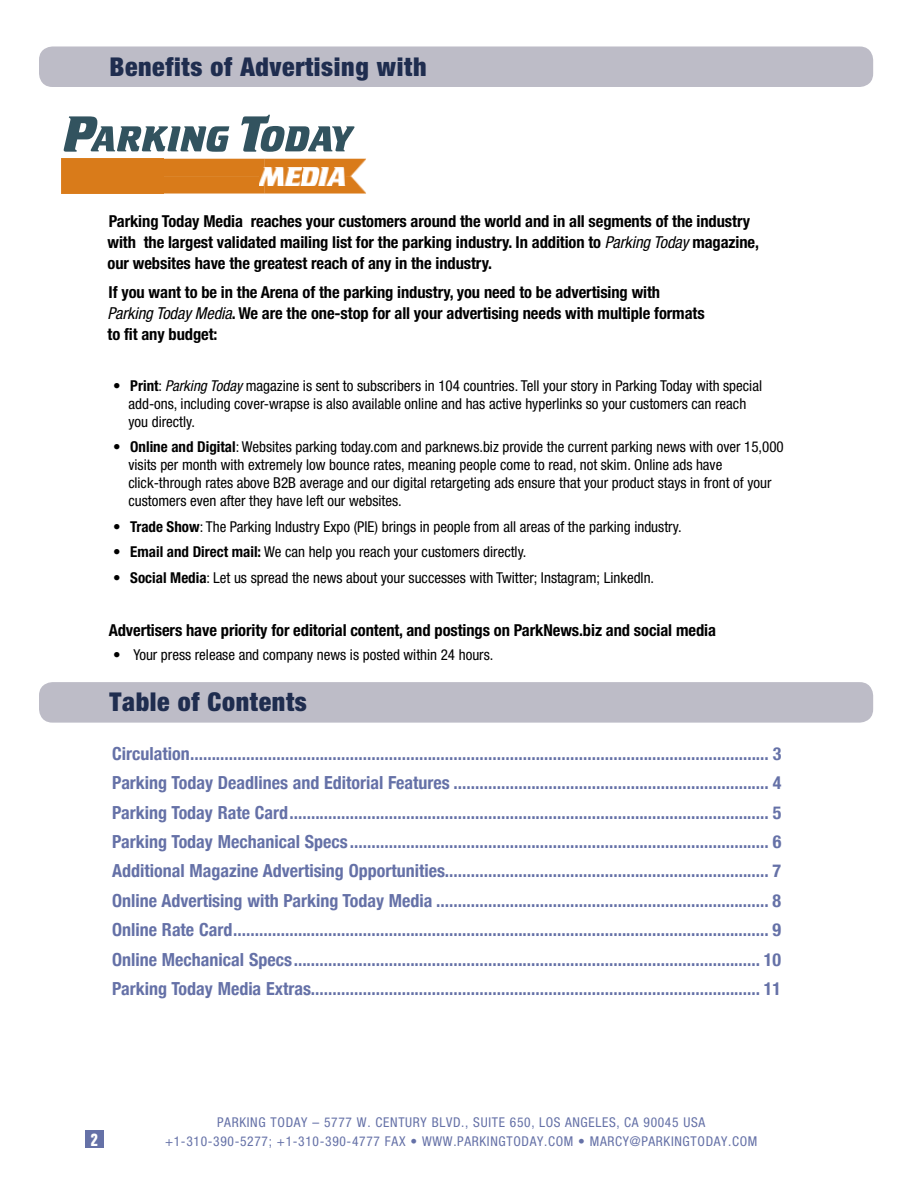
<style>
.page{position:relative;width:918px;height:1188px;background:#fff}
.page>*{position:absolute;margin:0;border:0;box-sizing:border-box;transform-origin:0 0}
.t1{font:900 condensed 25.95px "Helvetica Neue";letter-spacing:.025em;color:#1f2d4f}
.t2{font:700 condensed 18px/29.4px "Helvetica Neue";color:#6571a7;text-align:justify}
.t3{font:700 condensed 18px "Folio BT";color:#fff}
.t4{font:700 condensed 16.5px/21px "Helvetica Neue";letter-spacing:-.005em;color:#000}
.t5{font:condensed 15px/18px "Helvetica Neue";color:#000}
.t6{font:condensed 13.5px "Helvetica Neue";letter-spacing:.05em;color:#6571a7}
.s1{font-weight:400;font-style:italic}
.s2{font-weight:700}
.s3{font-style:italic}
</style>
<div class="page">
<div style="left:85px;top:1130px;width:19px;height:18px;background:#6571a7"></div>
<div style="left:39px;top:46px;width:834px;height:41px;background:#bdbcc7;border-radius:14px"></div>
<div style="left:39px;top:682px;width:834px;height:41px;background:#bdbcc7;border-radius:14px"></div>
<svg style="left:241px;top:115px;width:114px;height:37px"></svg>
<svg style="left:64px;top:116px;width:165px;height:36px"></svg>
<div style="left:62px;top:159px;width:304px;height:35px;background:#d97b1a"></div>
<img style="left:259px;top:167px;width:86px;height:19px">
<h1 class="t1" style="left:109px;top:46px;width:319px">Benefits of Advertising with</h1>
<p class="t4" style="left:108px;top:210px;width:653px">Parking Today Media reaches your customers around the world and in all segments of the industry with the largest validated mailing list for the parking industry. In addition to <span class="s1">Parking Today</span> magazine, our websites have the greatest reach of any in the industry.</p>
<p class="t4" style="left:108px;top:280px;width:599px">If you want to be in the Arena of the parking industry, you need to be advertising with<br><span class="s1">Parking Today Media</span>. We are the one-stop for all your advertising needs with multiple formats to fit any budget:</p>
<p class="t5" style="left:128px;top:377px;width:635px;text-indent:-15px"><span class="s2">• Print</span>: <span class="s3">Parking Today</span> magazine is sent to subscribers in 104 countries. Tell your story in Parking Today with special add-ons, including cover-wrapse is also available online and has active hyperlinks so your customers can reach you directly.</p>
<p class="t5" style="left:128px;top:438px;width:657px;text-indent:-15px"><span class="s2">• Online and Digital</span>: Websites parking today.com and parknews.biz provide the current parking news with over 15,000 visits per month with extremely low bounce rates, meaning people come to read, not skim. Online ads have click-through rates above B2B average and our digital retargeting ads ensure that your product stays in front of your customers even after they have left our websites.</p>
<p class="t5" style="left:113px;top:518px;width:570px">• <span class="s2">Trade Show</span>: The Parking Industry Expo (PIE) brings in people from all areas of the parking industry.</p>
<p class="t5" style="left:113px;top:543px;width:415px">• <span class="s2">Email and Direct mail:</span> We can help you reach your customers directly.</p>
<p class="t5" style="left:113px;top:569px;width:542px"><span class="s2">• Social Media</span>: Let us spread the news about your successes with Twitter; Instagram; LinkedIn.</p>
<p class="t4" style="left:109px;top:618px;width:609px">Advertisers have priority for editorial content, and postings on ParkNews.biz and social media</p>
<p class="t5" style="left:113px;top:645px;width:382px">• Your press release and company news is posted within 24 hours.</p>
<h1 class="t1" style="left:109px;top:681px;width:199px">Table of Contents</h1>
<p class="t2" style="left:112px;top:737px;width:671px">Circulation...................................................................................................................................... 3<br>Parking Today Deadlines and Editorial Features ......................................................................... 4<br>Parking Today Rate Card............................................................................................................... 5<br>Parking Today Mechanical Specs ................................................................................................. 6<br>Additional Magazine Advertising Opportunities........................................................................... 7<br>Online Advertising with Parking Today Media ............................................................................. 8<br>Online Rate Card............................................................................................................................ 9<br>Online Mechanical Specs............................................................................................................ 10<br>Parking Today Media Extras........................................................................................................ 11</p>
<p class="t6" style="left:217px;top:1114px;width:490px">PARKING TODAY – 5777 W. CENTURY BLVD., SUITE 650, LOS ANGELES, CA 90045 USA</p>
<p class="t3" style="left:91px;top:1128px;width:9px">2</p>
<p class="t6" style="left:165px;top:1134px;width:594px">+1-310-390-5277; +1-310-390-4777 FAX • WWW.PARKINGTODAY.COM • MARCY@PARKINGTODAY.COM</p>
</div>
